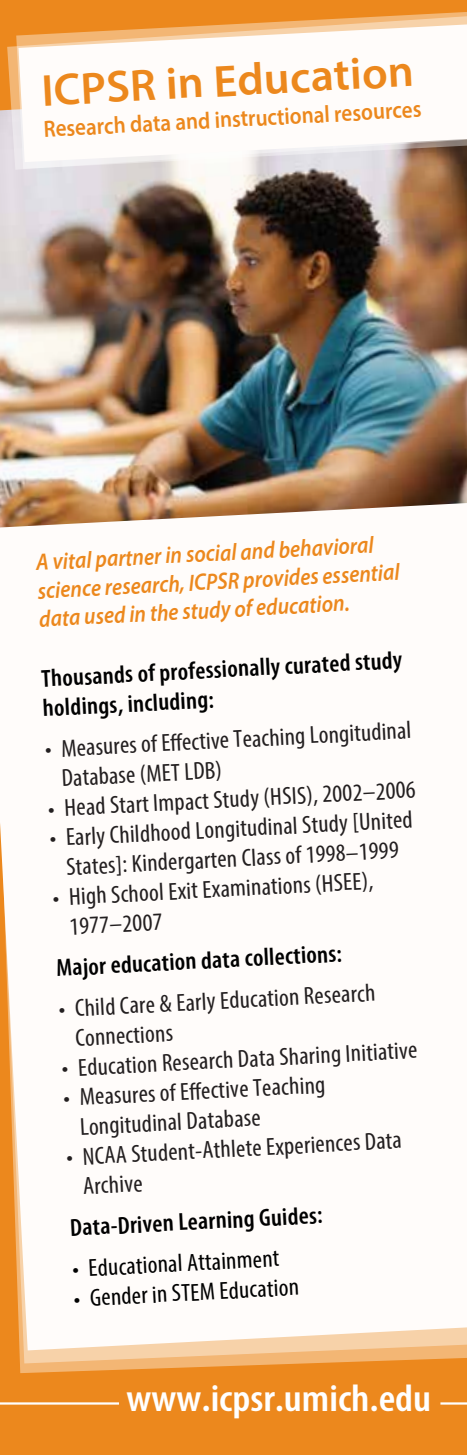
<style>
.page{position:relative;width:467px;height:1455px;background:#ec881d}
.page>*{position:absolute;margin:0;border:0;box-sizing:border-box;transform-origin:0 0}
.t1{font:600 45px "Myriad Pro";color:#ec881d}
.t2{font:600 condensed 38.25px "Myriad Pro";color:#fff;scale:1.1 1}
.t3{font:condensed 24.75px/29.7px "Myriad Pro";color:#231f20}
.t4{font:600 condensed 24.75px/29.7px "Myriad Pro";color:#010101}
.t5{font:condensed 24.75px "Myriad Pro";color:#010101}
.t6{font:italic 600 23.62px/28.3px "Myriad Pro";color:#ec881d;scale:.89 1}
.t7{font:600 23.62px "Myriad Pro";color:#ec881d;scale:.89 1}
</style>
<div class="page">
<img style="left:0;top:110px;width:467px;height:393px">
<div style="left:0;top:503px;width:467px;height:847px;background:#fffcfa"></div>
<svg style="left:7px;top:16px;width:460px;height:154px"></svg>
<svg style="left:18px;top:24px;width:449px;height:138px;background:#faf1e9"></svg>
<hr style="left:0;top:1402px;width:119px;height:2px;background:#fff">
<hr style="left:440px;top:1402px;width:27px;height:2px;background:#fff">
<h1 class="t1" style="left:40px;top:62px;width:374px;rotate:-3deg">ICPSR in Education</h1>
<p class="t7" style="left:43px;top:114px;width:426px;rotate:-3deg">Research data and instructional resources</p>
<p class="t6" style="left:35px;top:547px;width:408px;rotate:-3deg">A vital partner in social and behavioral science research, ICPSR provides essential data used in the study of education.</p>
<p class="t4" style="left:41px;top:664px;width:363px;rotate:-3deg">Thousands of professionally curated study holdings, including:</p>
<p class="t3" style="left:59px;top:733px;width:353px;text-indent:-15px;rotate:-3deg">• Measures of Eff ective Teaching Longitudinal<br>Database (MET LDB)</p>
<p class="t3" style="left:47px;top:793px;width:369px;rotate:-3deg">• Head Start Impact Study (HSIS), 2002–2006</p>
<p class="t3" style="left:49px;top:823px;width:365px;text-align:center;rotate:-3deg">• Early Childhood Longitudinal Study [United<br>States]: Kindergarten Class of 1998–1999</p>
<p class="t3" style="left:67px;top:881px;width:307px;text-indent:-15px;rotate:-3deg">• High School Exit Examinations (HSEE),<br>1977–2007</p>
<p class="t4" style="left:56px;top:954px;width:287px;rotate:-3deg">Major education data collections:</p>
<p class="t3" style="left:73px;top:993px;width:303px;text-indent:-15px;rotate:-3deg">• Child Care &amp; Early Education Research<br>Connections</p>
<p class="t3" style="left:61px;top:1053px;width:357px;rotate:-3deg">• Education Research Data Sharing Initiative</p>
<p class="t3" style="left:77px;top:1082px;width:249px;text-indent:-15px;rotate:-3deg">• Measures of Eff ective Teaching<br>Longitudinal Database</p>
<p class="t3" style="left:81px;top:1141px;width:322px;text-indent:-15px;rotate:-3deg">• NCAA Student-Athlete Experiences Data<br>Archive</p>
<p class="t4" style="left:69px;top:1213px;width:254px;rotate:-3deg">Data-Driven Learning Guides:</p>
<p class="t5" style="left:71px;top:1254px;width:209px;rotate:-3deg">• Educational Attainment</p>
<p class="t5" style="left:73px;top:1283px;width:227px;rotate:-3deg">• Gender in STEM Education</p>
<h2 class="t2" style="left:126px;top:1378px;width:278px">www.icpsr.umich.edu</h2>
</div>
